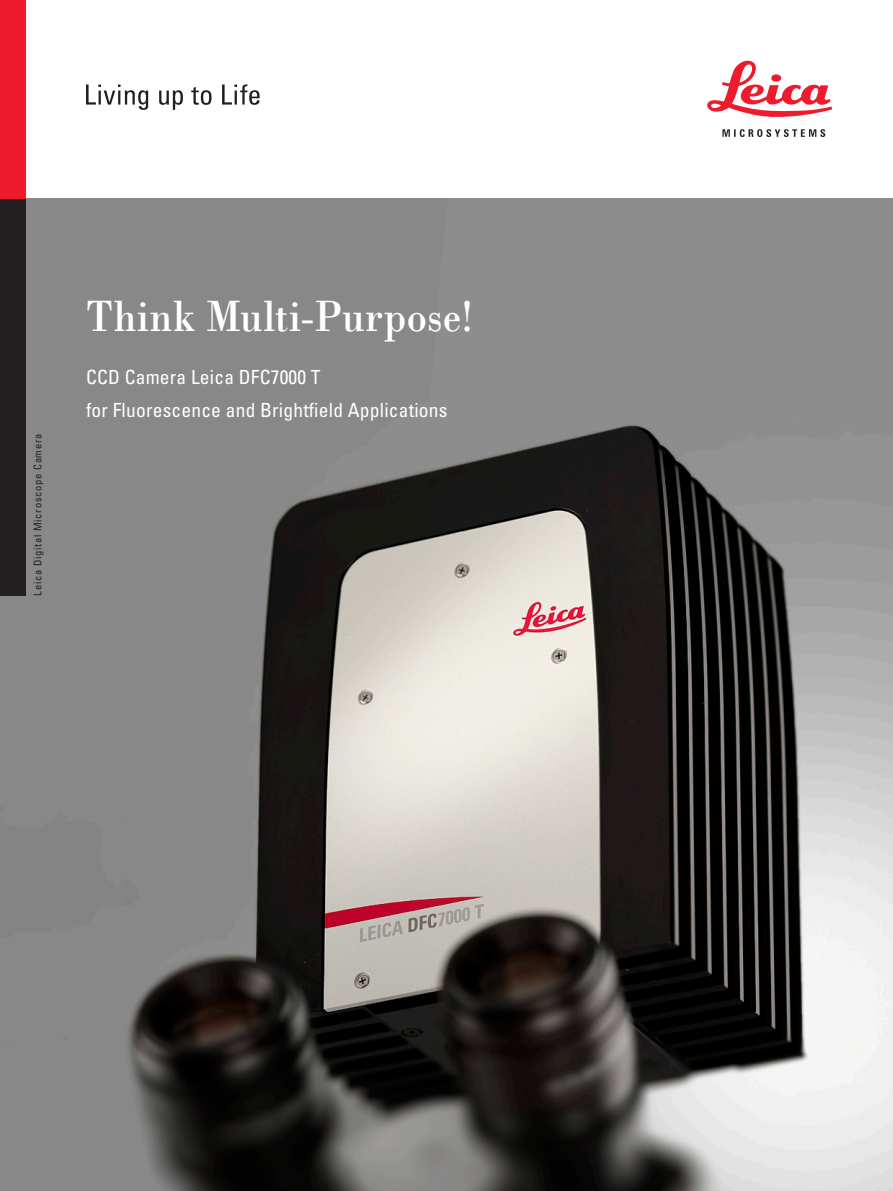
<style>
.page{position:relative;width:893px;height:1191px;background:#fff}
.page>*{position:absolute;margin:0;border:0;box-sizing:border-box;transform-origin:0 0}
.t1{font:45px "Leicana";letter-spacing:.015em;color:#fff}
.t2{font:condensed 19.5px/33px "Univers LT Std";letter-spacing:.01em;color:#fff}
.t3{font:condensed 10.5px "Univers LT Std";letter-spacing:.07em;color:#231f20}
</style>
<div class="page">
<img style="left:0;top:198px;width:893px;height:993px">
<div style="left:0;top:198px;width:25px;height:397px;background:#231f20"></div>
<div style="left:0;top:0;width:25px;height:198px;background:#ee1b2d"></div>
<svg style="left:707px;top:60px;width:125px;height:57px"></svg>
<svg style="left:722px;top:129px;width:103px;height:8px"></svg>
<svg style="left:86px;top:84px;width:174px;height:26px"></svg>
<p class="t3" style="left:31px;top:595px;width:163px;rotate:-90deg">Leica Digital Microscope Camera</p>
<h1 class="t1" style="left:86px;top:289px;width:389px">Think Multi-Purpose!</h1>
<p class="t2" style="left:86px;top:360px;width:363px">CCD Camera Leica DFC7000 T<br>for Fluorescence and Brightfield Applications</p>
</div>
